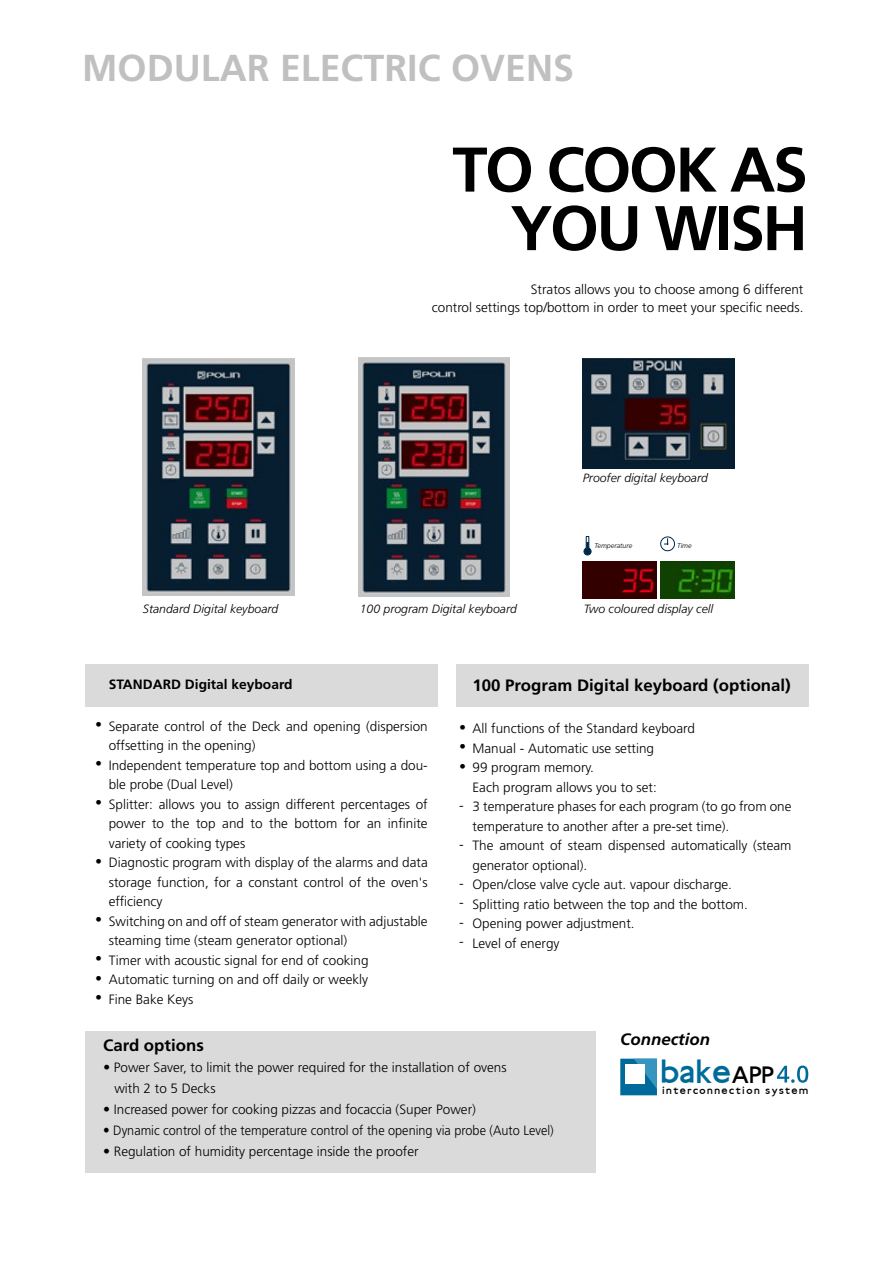
<style>
.page{position:relative;width:893px;height:1263px;background:#fff}
.page>*{position:absolute;margin:0;border:0;box-sizing:border-box;transform-origin:0 0}
.t1{font:700 63px/58.5px "Frutiger LT Std";letter-spacing:-.04em;color:#000;text-align:right}
.t2{font:700 37.5px "Frutiger LT Std";color:#c1c0c0}
.t3{font:36.75px "Paddington Plain";color:#006a9a}
.t4{font:700 16.5px "Frutiger LT Std";color:#000}
.t5{font:italic 700 16.5px "Frutiger LT Std";color:#000}
.t6{font:300 13.5px/19.5px "Frutiger LT Std";color:#000}
.t7{font:300 13.5px "Frutiger LT Std";color:#000;scale:.94 1}
.t8{font:700 13.5px "Frutiger LT Std";color:#000}
.t9{font:italic 300 13.5px/19.5px "Frutiger LT Std";color:#000;text-align:justify}
.t10{font:italic 300 12px "Frutiger LT Std";color:#000}
.t11{font:11.85px "Paddington Plain";letter-spacing:.125em;color:#000}
.t12{font:italic 300 6.9px "Frutiger LT Std";color:#000}
.s1{font-style:italic;font-size:13.95px}
.s2{font-size:13.95px}
.s3{font-size:25.95px;color:#000}
</style>
<div class="page">
<div style="left:85px;top:664px;width:353px;height:43px;background:#dadada"></div>
<div style="left:85px;top:1031px;width:511px;height:142px;background:#dadada"></div>
<div style="left:456px;top:664px;width:353px;height:43px;background:#dadada"></div>
<img style="left:143px;top:358px;width:151px;height:238px">
<img style="left:358px;top:357px;width:152px;height:240px">
<img style="left:583px;top:358px;width:151px;height:111px">
<img style="left:583px;top:561px;width:73px;height:37px">
<img style="left:660px;top:561px;width:74px;height:37px">
<svg style="left:583px;top:536px;width:9px;height:20px"></svg>
<svg style="left:660px;top:536px;width:15px;height:15px"></svg>
<svg style="left:620px;top:1059px;width:37px;height:36px"></svg>
<div style="left:625px;top:1063px;width:20px;height:20px;background:#fff"></div>
<svg style="left:777px;top:1065px;width:31px;height:18px"></svg>
<h2 class="t2" style="left:82px;top:46px;width:493px">MODULAR ELECTRIC OVENS</h2>
<h1 class="t1" style="left:452px;top:141px;width:357px">TO COOK AS<br>YOU WISH</h1>
<p class="t6" style="left:432px;top:280px;width:373px;line-height:18px;text-align:right">Stratos allows you to choose among 6 different<br>control settings top/bottom in order to meet your specific needs.</p>
<p class="t10" style="left:583px;top:471px;width:127px">Proofer digital keyboard</p>
<p class="t10" style="left:143px;top:602px;width:137px">Standard Digital keyboard</p>
<p class="t10" style="left:360px;top:602px;width:159px">100 program Digital keyboard</p>
<p class="t12" style="left:595px;top:542px;width:39px">Temperature</p>
<p class="t12" style="left:677px;top:542px;width:16px">Time</p>
<p class="t10" style="left:584px;top:602px;width:131px">Two coloured display cell</p>
<p class="t4" style="left:472px;top:676px;width:320px">100 Program Digital keyboard (optional)</p>
<p class="t6" style="left:472px;top:719px;width:320px">All functions of the Standard keyboard<br>Manual - Automatic use setting<br>99 program memory.<br>Each program allows you to set:<br>3 temperature phases for each program (to go from one temperature to another after a pre-set time).<br>The amount of steam dispensed automatically (steam generator optional).<br>Open/close valve cycle aut. vapour discharge.<br>Splitting ratio between the top and the bottom.<br>Opening power adjustment.<br>Level of energy</p>
<p class="t8" style="left:109px;top:676px;width:185px">STANDARD Digital keyboard</p>
<p class="t6" style="left:109px;top:717px;width:321px">Separate control of the Deck and opening (dispersion offsetting in the opening)<br>Independent temperature top and bottom using a dou&shy;ble probe (Dual Level)<br>Splitter: allows you to assign different percentages of power to the top and to the bottom for an infinite variety of cooking types<br>Diagnostic program with display of the alarms and data storage function, for a constant control of the oven's efficiency<br>Switching on and off of steam generator with adjustable steaming time (steam generator optional)<br>Timer with acoustic signal for end of cooking Automatic turning on and off daily or weekly<br>Fine Bake Keys</p>
<p class="t9" style="left:459px;top:717px;width:8px">• • •</p>
<p class="t9" style="left:95px;top:715px;width:8px">•</p>
<p class="t9" style="left:95px;top:754px;width:8px">•</p>
<p class="t9" style="left:95px;top:793px;width:8px">•</p>
<p class="t9" style="left:459px;top:795px;width:6px">-</p>
<p class="t9" style="left:459px;top:834px;width:6px">-</p>
<p class="t9" style="left:459px;top:873px;width:6px">- - - -</p>
<p class="t9" style="left:95px;top:852px;width:8px">•</p>
<p class="t9" style="left:95px;top:910px;width:8px">•</p>
<p class="t9" style="left:95px;top:949px;width:8px">• • •</p>
<p class="t4" style="left:103px;top:1036px;width:102px">Card options</p>
<p class="t6" style="left:114px;top:1057px;width:394px;line-height:21px;text-indent:-11px"><span class="s1">•</span> Power Saver, to limit the power required for the installation of ovens with 2 to 5 Decks</p>
<p class="t6" style="left:103px;top:1100px;width:374px"><span class="s2">•</span> Increased power for cooking pizzas and focaccia (Super Power)</p>
<p class="t7" style="left:103px;top:1123px;width:481px"><span class="s2">•</span> Dynamic control of the temperature control of the opening via probe (Auto Level)</p>
<p class="t6" style="left:103px;top:1142px;width:317px"><span class="s2">•</span> Regulation of humidity percentage inside the proofer</p>
<p class="t5" style="left:620px;top:1030px;width:91px">Connection</p>
<h3 class="t3" style="left:661px;top:1056px;width:115px">bake<span class="s3">app</span></h3>
<p class="t11" style="left:662px;top:1086px;width:148px">interconnection system</p>
</div>
